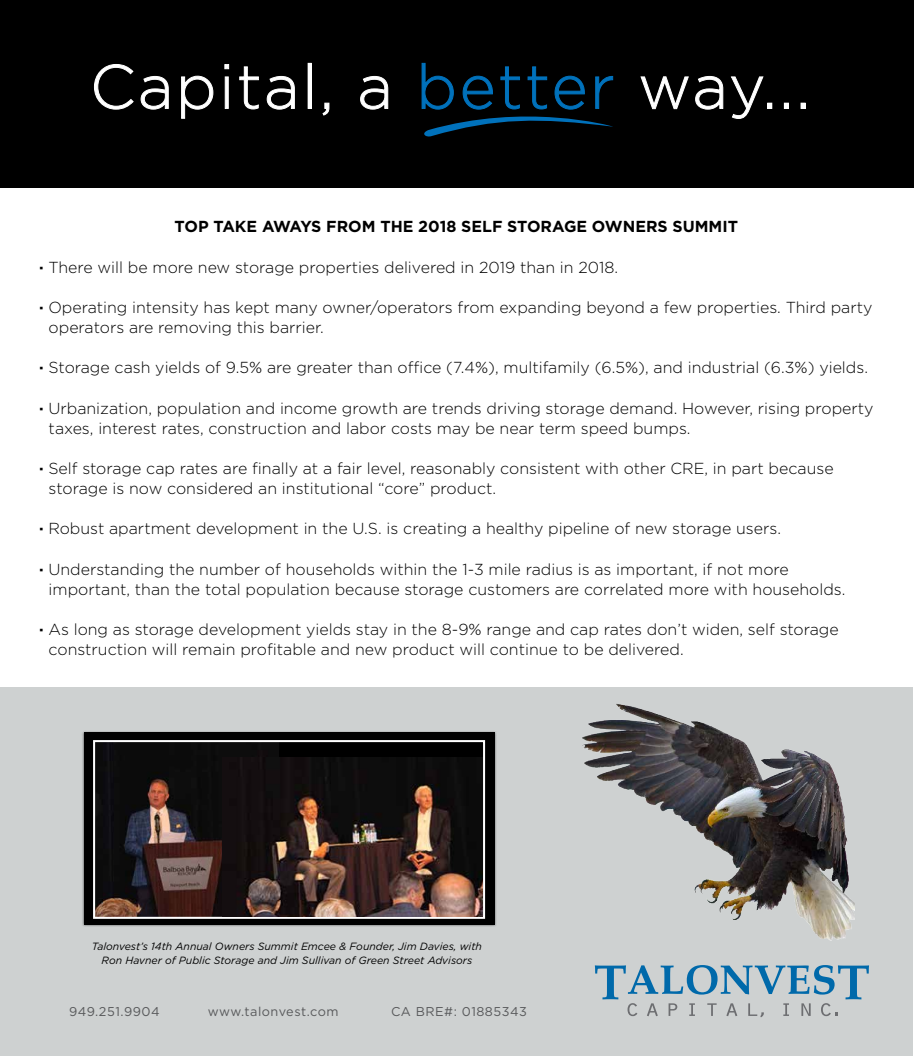
<style>
.page{position:relative;width:914px;height:1056px;background:#fff}
.page>*{position:absolute;margin:0;border:0;box-sizing:border-box;transform-origin:0 0}
.t1{font:300 61.77px "Gotham";letter-spacing:.04em;color:#fff}
.t2{font:300 15.92px/20.1px "Gotham";color:#000}
.t3{font:700 15.92px "Gotham";color:#000}
.t4{font:12.78px "Gotham";letter-spacing:.04em;color:#58595b}
.t5{font:italic 10.5px/14px "Gotham";color:#000;text-align:center}
.s1{color:#0071bb}
.s2{font-weight:700}
</style>
<div class="page">
<div style="left:0;top:0;width:914px;height:187px;background:#000"></div>
<svg style="left:94px;top:64px;width:40px;height:46px"></svg>
<svg style="left:140px;top:76px;width:29px;height:34px"></svg>
<svg style="left:181px;top:75px;width:33px;height:44px"></svg>
<svg style="left:224px;top:64px;width:5px;height:5px"></svg>
<div style="left:225px;top:77px;width:4px;height:32px;border:1px solid #fff"></div>
<svg style="left:239px;top:66px;width:20px;height:44px"></svg>
<svg style="left:266px;top:76px;width:29px;height:34px"></svg>
<svg style="left:322px;top:102px;width:7px;height:14px"></svg>
<svg style="left:360px;top:76px;width:28px;height:34px"></svg>
<svg style="left:640px;top:76px;width:49px;height:34px"></svg>
<svg style="left:695px;top:76px;width:28px;height:34px"></svg>
<svg style="left:730px;top:76px;width:42px;height:43px"></svg>
<svg style="left:784px;top:103px;width:4px;height:6px"></svg>
<svg style="left:800px;top:103px;width:5px;height:6px"></svg>
<svg style="left:421px;top:63px;width:192px;height:74px"></svg>
<div style="left:0;top:686px;width:913px;height:369px;background:#ced1d1"></div>
<img style="left:582px;top:704px;width:272px;height:237px">
<div style="left:82px;top:730px;width:415px;height:196px;background:#000;opacity:.53"></div>
<div style="left:84px;top:732px;width:410px;height:192px;background:#000"></div>
<div style="left:91px;top:737px;width:396px;height:183px;background:#000;opacity:.53"></div>
<div style="left:94px;top:741px;width:390px;height:176px;background:#000"></div>
<img style="left:96px;top:743px;width:182px;height:172px">
<div style="left:93px;top:740px;width:392px;height:178px;border:2px solid #fff"></div>
<img style="left:223px;top:757px;width:260px;height:159px">
<svg style="left:595px;top:965px;width:274px;height:52px"></svg>
<h1 class="t1" style="left:90px;top:47px;width:721px">Capital, a <span class="s1">better</span> way...</h1>
<p class="t3" style="left:175px;top:217px;width:565px">TOP TAKE AWAYS FROM THE 2018 SELF STORAGE OWNERS SUMMIT</p>
<p class="t2" style="left:39px;top:256px;width:580px"><span class="s2">·</span> There will be more new storage properties delivered in 2019 than in 2018.</p>
<p class="t2" style="left:49px;top:296px;width:825px;text-indent:-10px"><span class="s2">·</span> Operating intensity has kept many owner/operators from expanding beyond a few properties. Third party operators are removing this barrier.</p>
<p class="t2" style="left:39px;top:357px;width:830px"><span class="s2">·</span> Storage cash yields of 9.5% are greater than office (7.4%), multifamily (6.5%), and industrial (6.3%) yields.</p>
<p class="t2" style="left:49px;top:397px;width:826px;text-indent:-10px"><span class="s2">·</span> Urbanization, population and income growth are trends driving storage demand. However, rising property taxes, interest rates, construction and labor costs may be near term speed bumps.</p>
<p class="t2" style="left:49px;top:457px;width:786px;text-indent:-10px"><span class="s2">·</span> Self storage cap rates are finally at a fair level, reasonably consistent with other CRE, in part because storage is now considered an institutional “core” product.</p>
<p class="t2" style="left:39px;top:518px;width:743px"><span class="s2">·</span> Robust apartment development in the U.S. is creating a healthy pipeline of new storage users.</p>
<p class="t2" style="left:49px;top:558px;width:798px;text-indent:-10px"><span class="s2">·</span> Understanding the number of households within the 1-3 mile radius is as important, if not more important, than the total population because storage customers are correlated more with households.</p>
<p class="t2" style="left:49px;top:619px;width:791px;text-indent:-10px"><span class="s2">·</span> As long as storage development yields stay in the 8-9% range and cap rates don’t widen, self storage construction will remain profitable and new product will continue to be delivered.</p>
<p class="t5" style="left:92px;top:939px;width:391px">Talonvest’s 14th Annual Owners Summit Emcee &amp; Founder, Jim Davies, with<br>Ron Havner of Public Storage and Jim Sullivan of Green Street Advisors</p>
<p class="t4" style="left:69px;top:1003px;width:92px">949.251.9904</p>
<p class="t4" style="left:208px;top:1003px;width:132px">www.talonvest.com</p>
<p class="t4" style="left:391px;top:1003px;width:137px">CA BRE#: 01885343</p>
</div>
